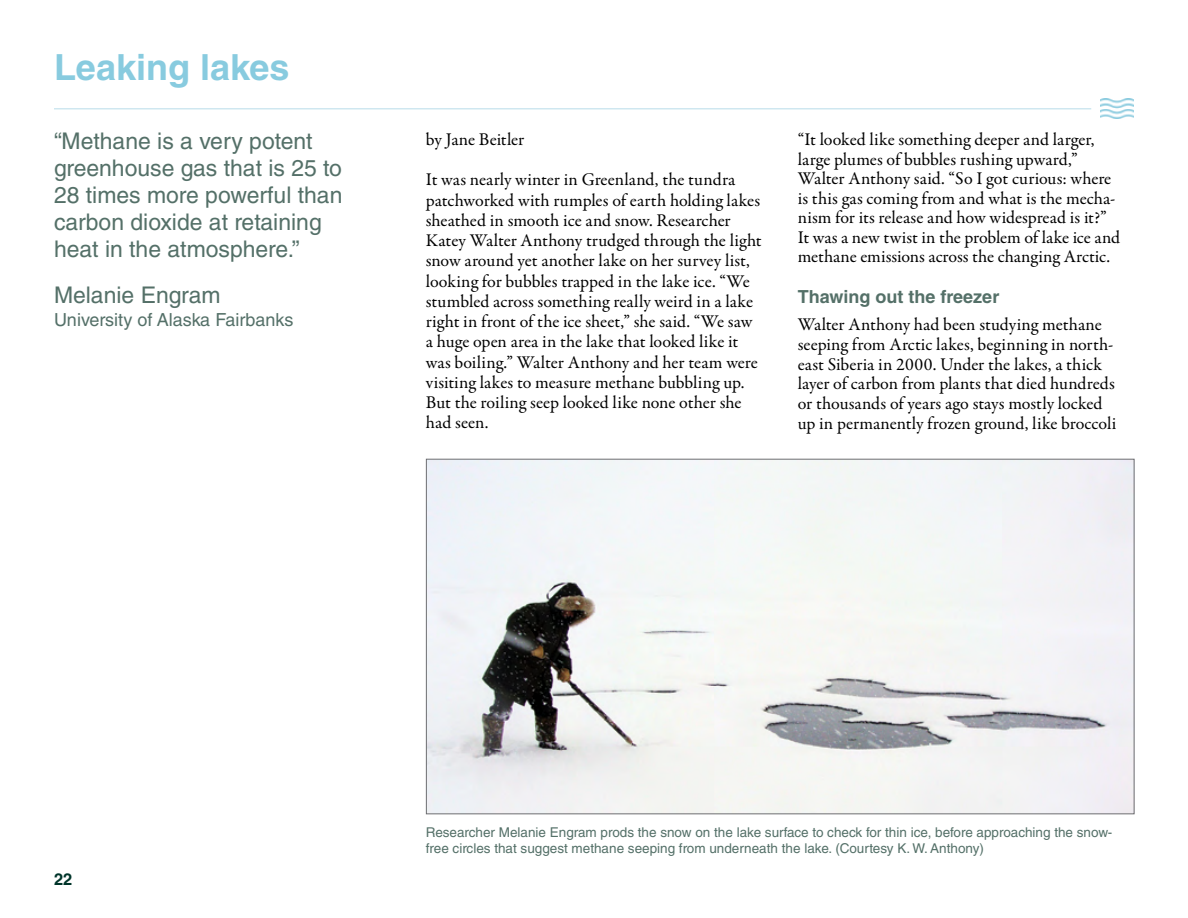
<style>
.page{position:relative;width:1188px;height:918px;background:#fff}
.page>*{position:absolute;margin:0;border:0;box-sizing:border-box;transform-origin:0 0}
.t1{font:700 36px "Helvetica LT Std";color:#88cbdf}
.t2{font:22.95px/27px "Helvetica LT Std";color:#547068}
.t3{font:18px/20.2px "Garamond Premr Pro";color:#000}
.t4{font:18px "Helvetica LT Std";color:#547068}
.t5{font:700 18px "Helvetica LT Std";color:#547068}
.t6{font:700 16.5px "Helvetica LT Std";color:#00352a}
.t7{font:13.5px/16.2px "Helvetica LT Std";color:#547068}
</style>
<div class="page">
<hr style="left:54px;top:108px;width:1037px;height:2px;background:#c3e2ed">
<img style="left:1101px;top:98px;width:32px;height:21px">
<img style="left:428px;top:461px;width:704px;height:351px">
<h1 class="t1" style="left:54px;top:45px;width:237px">Leaking lakes</h1>
<p class="t2" style="left:54px;top:127px;width:290px">“Methane is a very potent greenhouse gas that is 25 to<br>28 times more powerful than carbon dioxide at retaining heat in the atmosphere.”</p>
<p class="t2" style="left:54px;top:281px;width:168px">Melanie Engram</p>
<p class="t4" style="left:54px;top:309px;width:241px">University of Alaska Fairbanks</p>
<p class="t3" style="left:426px;top:130px;width:100px">by Jane Beitler</p>
<p class="t3" style="left:426px;top:170px;width:337px">It was nearly winter in Greenland, the tundra patchworked with rumples of earth holding lakes sheathed in smooth ice and snow. Researcher Katey Walter Anthony trudged through the light snow around yet another lake on her survey list, looking for bubbles trapped in the lake ice. “We stumbled across something really weird in a lake right in front of the ice sheet,” she said. “We saw a huge open area in the lake that looked like it was boiling.” Walter Anthony and her team were visiting lakes to measure methane bubbling up.<br>But the roiling seep looked like none other she had seen.</p>
<p class="t3" style="left:798px;top:130px;width:324px;line-height:19.5px">“It looked like something deeper and larger, large plumes of bubbles rushing upward,” Walter Anthony said. “So I got curious: where is this gas coming from and what is the mecha&shy;nism for its release and how widespread is it?” It was a new twist in the problem of lake ice and methane emissions across the changing Arctic.</p>
<p class="t5" style="left:798px;top:286px;width:203px">Thawing out the freezer</p>
<p class="t3" style="left:798px;top:315px;width:320px;line-height:19.8px">Walter Anthony had been studying methane seeping from Arctic lakes, beginning in north&shy;east Siberia in 2000. Under the lakes, a thick layer of carbon from plants that died hundreds or thousands of years ago stays mostly locked up in permanently frozen ground, like broccoli</p>
<p class="t6" style="left:54px;top:869px;width:20px">22</p>
<p class="t7" style="left:426px;top:824px;width:688px">Researcher Melanie Engram prods the snow on the lake surface to check for thin ice, before approaching the snow&shy;free circles that suggest methane seeping from underneath the lake. (Courtesy K. W. Anthony)</p>
</div>
